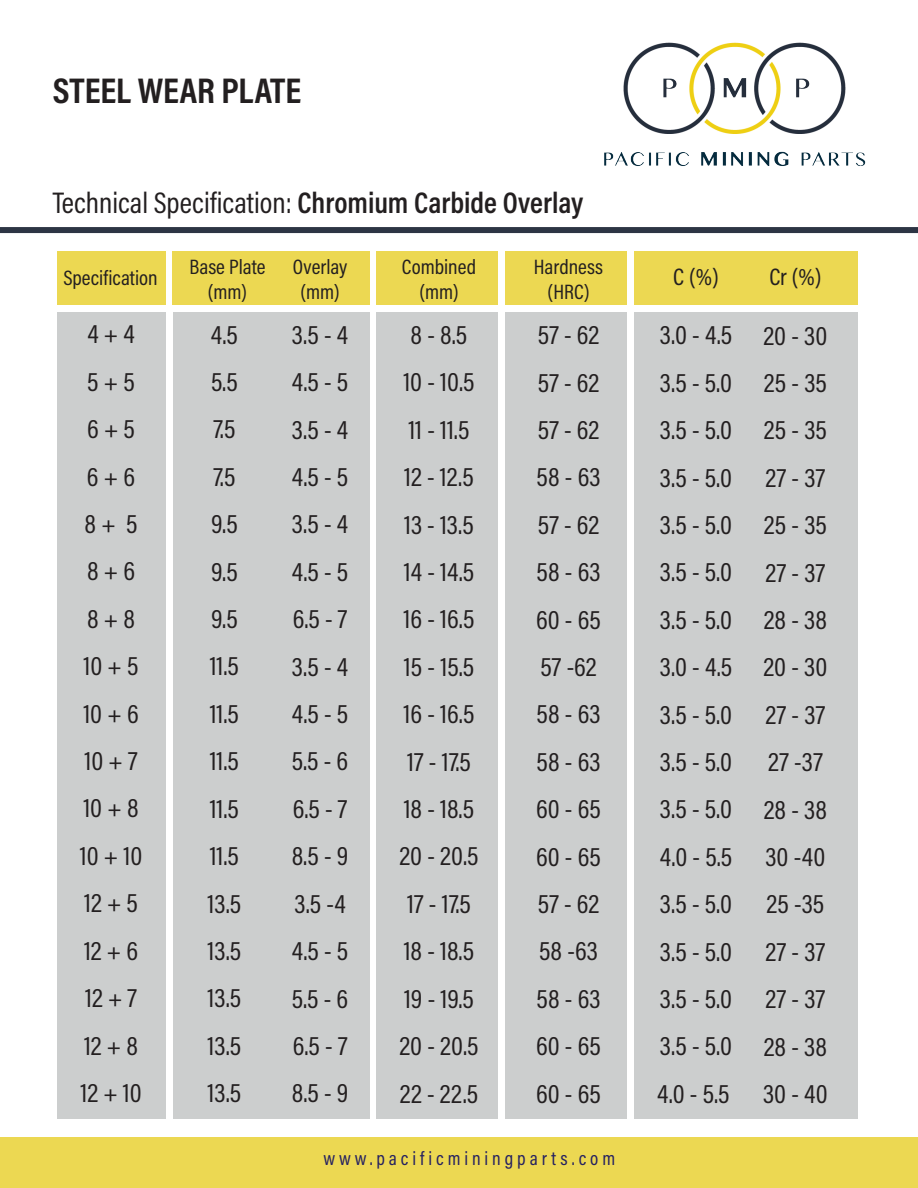
<style>
.page{position:relative;width:918px;height:1188px;background:#fff}
.page>*{position:absolute;margin:0;border:0;box-sizing:border-box;transform-origin:0 0}
.t1{font:700 36px "Acumin Pro Cond";letter-spacing:-.005em;color:#231f20}
.t2{font:30px "Acumin Pro Cond";color:#231f20}
.t3{font:27px/47.4px "Acumin Pro Cond";letter-spacing:.005em;color:#231f20}
.t4{font:24px "Acumin Pro Cond";color:#231f20}
.t5{font:21px/25.2px "Acumin Pro Cond";color:#231f20;text-align:center}
.t6{font:19.5px "Acumin Pro Cond";letter-spacing:.2em;color:#252161}
.s1{font-weight:600}
</style>
<div class="page">
<div style="left:634px;top:313px;width:224px;height:806px;background:#cccece"></div>
<div style="left:506px;top:313px;width:121px;height:806px;background:#cccece"></div>
<div style="left:377px;top:313px;width:121px;height:806px;background:#cccece"></div>
<div style="left:173px;top:313px;width:197px;height:806px;background:#cccece"></div>
<img style="left:512px;top:42px;width:406px;height:192px">
<div style="left:0;top:227px;width:918px;height:6px;background:#2d3544"></div>
<div style="left:57px;top:313px;width:108px;height:806px;background:#cccece"></div>
<div style="left:57px;top:251px;width:108px;height:54px;background:#ecd852"></div>
<div style="left:0;top:1137px;width:918px;height:51px;background:#ecd852"></div>
<div style="left:505px;top:251px;width:122px;height:54px;background:#ecd852"></div>
<div style="left:377px;top:251px;width:121px;height:54px;background:#ecd852"></div>
<div style="left:172px;top:251px;width:198px;height:54px;background:#ecd852"></div>
<div style="left:634px;top:251px;width:224px;height:54px;background:#ecd852"></div>
<h1 class="t1" style="left:53px;top:67px;width:250px">STEEL WEAR PLATE</h1>
<p class="t2" style="left:53px;top:184px;width:532px">Technical Specification: <span class="s1">Chromium Carbide Overlay</span></p>
<p class="t5" style="left:64px;top:265px;width:96px">Specification</p>
<p class="t5" style="left:190px;top:254px;width:77px">Base Plate (mm)</p>
<p class="t5" style="left:293px;top:254px;width:56px">Overlay (mm)</p>
<p class="t5" style="left:534px;top:254px;width:71px">Hardness (HRC)</p>
<p class="t4" style="left:673px;top:261px;width:47px">C (%)</p>
<p class="t4" style="left:769px;top:261px;width:54px">Cr (%)</p>
<p class="t5" style="left:402px;top:254px;width:76px">Combined (mm)</p>
<p class="t3" style="left:80px;top:310px;width:64px">4 + 4<br>5 + 5<br>6 + 5<br>6 + 6<br>8 + 5<br>8 + 6<br>8 + 8<br>10 + 5<br>10 + 6<br>10 + 7<br>10 + 8<br>10 + 10<br>12 + 5<br>12 + 6<br>12 + 7<br>12 + 8<br>12 + 10</p>
<p class="t3" style="left:208px;top:310px;width:35px">4.5<br>5.5<br>7.5<br>7.5<br>9.5<br>9.5<br>9.5<br>11.5<br>11.5<br>11.5<br>11.5<br>11.5<br>13.5<br>13.5<br>13.5<br>13.5<br>13.5</p>
<p class="t3" style="left:292px;top:310px;width:58px;text-align:justify">3.5 - 4<br>4.5 - 5<br>3.5 - 4<br>4.5 - 5<br>3.5 - 4<br>4.5 - 5<br>6.5 - 7<br>3.5 - 4<br>4.5 - 5<br>5.5 - 6<br>6.5 - 7<br>8.5 - 9<br>3.5 -4<br>4.5 - 5<br>5.5 - 6<br>6.5 - 7<br>8.5 - 9</p>
<p class="t3" style="left:399px;top:310px;width:81px;text-align:center">8 - 8.5<br>10 - 10.5<br>11 - 11.5<br>12 - 12.5<br>13 - 13.5<br>14 - 14.5<br>16 - 16.5<br>15 - 15.5<br>16 - 16.5<br>17 - 17.5<br>18 - 18.5<br>20 - 20.5<br>17 - 17.5<br>18 - 18.5<br>19 - 19.5<br>20 - 20.5<br>22 - 22.5</p>
<p class="t3" style="left:536px;top:311px;width:67px">57 - 62<br>57 - 62<br>57 - 62<br>58 - 63<br>57 - 62<br>58 - 63<br>60 - 65<br>57 -62<br>58 - 63<br>58 - 63<br>60 - 65<br>60 - 65<br>57 - 62<br>58 -63<br>58 - 63<br>60 - 65<br>60 - 65</p>
<p class="t3" style="left:657px;top:311px;width:77px;text-align:justify">3.0 - 4.5<br>3.5 - 5.0<br>3.5 - 5.0<br>3.5 - 5.0<br>3.5 - 5.0<br>3.5 - 5.0<br>3.5 - 5.0<br>3.0 - 4.5<br>3.5 - 5.0<br>3.5 - 5.0<br>3.5 - 5.0<br>4.0 - 5.5<br>3.5 - 5.0<br>3.5 - 5.0<br>3.5 - 5.0<br>3.5 - 5.0<br>4.0 - 5.5</p>
<p class="t3" style="left:763px;top:311px;width:66px">20 - 30<br>25 - 35<br>25 - 35<br>27 - 37<br>25 - 35<br>27 - 37<br>28 - 38<br>20 - 30<br>27 - 37<br>27 -37<br>28 - 38<br>30 -40<br>25 -35<br>27 - 37<br>27 - 37<br>28 - 38<br>30 - 40</p>
<p class="t6" style="left:324px;top:1146px;width:293px">www.pacificminingparts.com</p>
</div>
